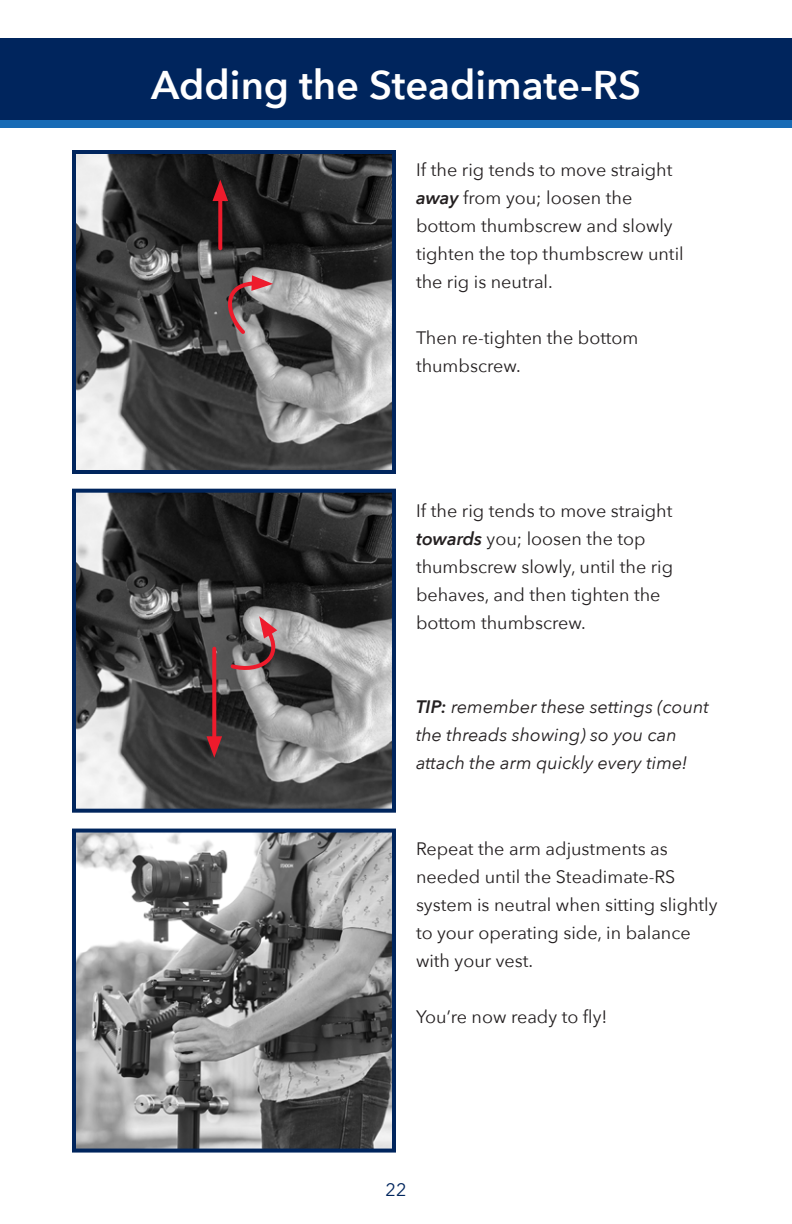
<style>
.page{position:relative;width:792px;height:1224px;background:#fff}
.page>*{position:absolute;margin:0;border:0;box-sizing:border-box;transform-origin:0 0}
.Page_Banner{font:600 40px "Avenir Next";color:#fff}
.t1{font:18px/28px "Avenir Next";color:#231f20}
.t2{font:italic 18px/28px "Avenir Next";color:#231f20}
.t3{font:18px "Avenir Next";color:#00255d}
.s1{font-weight:600;font-style:italic}
.s2{font-weight:600}
</style>
<div class="page">
<img style="left:77px;top:155px;width:314px;height:314px">
<div style="left:72px;top:150px;width:324px;height:324px;border:4px solid #00255d"></div>
<img style="left:77px;top:494px;width:314px;height:314px">
<div style="left:72px;top:489px;width:324px;height:324px;border:4px solid #00255d"></div>
<img style="left:77px;top:834px;width:314px;height:314px">
<div style="left:72px;top:829px;width:324px;height:324px;border:4px solid #00255d"></div>
<svg style="left:218px;top:201px;width:4px;height:47px"></svg>
<svg style="left:212px;top:180px;width:16px;height:21px"></svg>
<svg style="left:212px;top:649px;width:4px;height:87px"></svg>
<svg style="left:206px;top:736px;width:16px;height:22px"></svg>
<svg style="left:222px;top:275px;width:51px;height:63px;background:#7d6163"></svg>
<svg style="left:228px;top:616px;width:59px;height:57px;background:#816668"></svg>
<div style="left:0;top:38px;width:792px;height:90px;background:#186bb5"></div>
<div style="left:0;top:38px;width:792px;height:82px;background:#00255d"></div>
<p class="Page_Banner" style="left:151px;top:51px;width:491px">Adding the Steadimate-RS</p>
<p class="t1" style="left:416px;top:155px;width:269px">If the rig tends to move straight <span class="s1">away</span> from you; loosen the bottom thumbscrew and slowly tighten the top thumbscrew until the rig is neutral.</p>
<p class="t1" style="left:416px;top:323px;width:224px">Then re-tighten the bottom thumbscrew.</p>
<p class="t1" style="left:416px;top:496px;width:259px">If the rig tends to move straight <span class="s1">towards</span> you; loosen the top thumbscrew slowly, until the rig behaves, and then tighten the bottom thumbscrew.</p>
<p class="t2" style="left:416px;top:692px;width:294px"><span class="s2">TIP:</span> remember these settings (count the threads showing) so you can attach the arm quickly every time!</p>
<p class="t1" style="left:416px;top:834px;width:303px">Repeat the arm adjustments as needed until the Steadimate-RS system is neutral when sitting slightly to your operating side, in balance with your vest.</p>
<p class="t1" style="left:416px;top:1002px;width:193px">You’re now ready to fly!</p>
<p class="t3" style="left:386px;top:1175px;width:22px">22</p>
</div>
